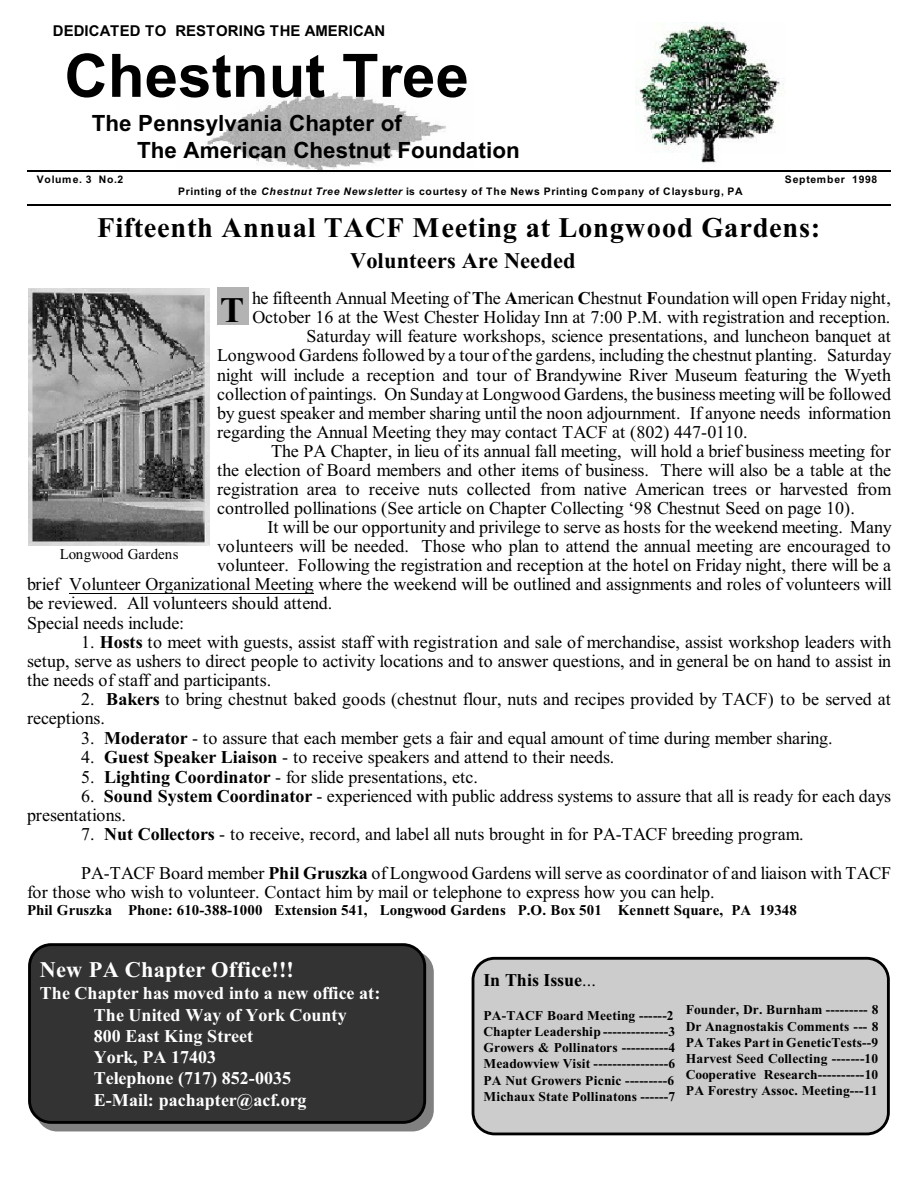
<style>
.page{position:relative;width:918px;height:1188px;background:#fff}
.page>*{position:absolute;margin:0;border:0;box-sizing:border-box;transform-origin:0 0}
.t1{font:700 60px "Arial";letter-spacing:.005em;color:#000}
.t2{font:700 36px "Times New Roman";color:#000}
.t3{font:700 28.5px "Times New Roman";letter-spacing:.025em;color:#000}
.t4{font:700 22.35px/27px "Arial";color:#000}
.t5{font:700 22.35px "Times New Roman";letter-spacing:.01em;color:#fff}
.t6{font:700 22.35px "Times New Roman";letter-spacing:.01em;color:#000}
.t7{font:18px/18.9px "Times New Roman";letter-spacing:-.005em;color:#000}
.t8{font:700 18px/21.3px "Times New Roman";color:#fff}
.t9{font:700 18px "Times New Roman";letter-spacing:-.01em;color:#000}
.t10{font:700 15px "Times New Roman";letter-spacing:.005em;color:#000}
.t11{font:700 15px "Arial";letter-spacing:.005em;color:#000}
.t12{font:15px "Times New Roman";color:#000}
.t13{font:700 13.5px/16.2px "Times New Roman";letter-spacing:.005em;color:#000;text-align:justify}
.t14{font:700 10.5px "Arial";letter-spacing:.07em;color:#000}
.s1{font-style:italic}
.s2{font-weight:700}
.s3{font-weight:400}
</style>
<div class="page">
<img style="left:177px;top:92px;width:300px;height:79px">
<img style="left:635px;top:22px;width:149px;height:141px">
<img style="left:28px;top:289px;width:182px;height:256px">
<div style="left:217px;top:287px;width:31px;height:38px;background:#b3b3b3"></div>
<hr style="left:69px;top:593px;width:245px;height:1px;background:#000">
<hr style="left:27px;top:171px;width:863px;height:1px;background:#000">
<hr style="left:27px;top:205px;width:863px;height:1px;background:#000">
<div style="left:473px;top:958px;width:415px;height:176px;background:#ccc;border-radius:22px"></div>
<div style="left:472px;top:957px;width:418px;height:178px;border:3px solid #000;border-radius:22px"></div>
<div style="left:36px;top:951px;width:398px;height:180px;background:#808080;border-radius:22px"></div>
<div style="left:30px;top:945px;width:395px;height:177px;background:#333;border-radius:22px"></div>
<div style="left:28px;top:943px;width:398px;height:181px;border:3px solid #000;border-radius:22px"></div>
<p class="t11" style="left:53px;top:25px;width:334px">DEDICATED TO RESTORING THE AMERICAN</p>
<h1 class="t1" style="left:64px;top:53px;width:406px">Chestnut Tree</h1>
<p class="t4" style="left:137px;top:112px;width:384px;text-indent:-45px">The Pennsylvania Chapter of<br>The American Chestnut Foundation</p>
<p class="t14" style="left:37px;top:176px;width:88px">Volume. 3 No.2</p>
<p class="t14" style="left:785px;top:176px;width:94px">September 1998</p>
<p class="t14" style="left:178px;top:187px;width:566px">Printing of the <span class="s1">Chestnut Tree Newsletter</span> is courtesy of The News Printing Company of Claysburg, PA</p>
<h3 class="t3" style="left:97px;top:217px;width:725px">Fifteenth Annual TACF Meeting at Longwood Gardens:</h3>
<p class="t6" style="left:350px;top:253px;width:227px">Volunteers Are Needed</p>
<h2 class="t2" style="left:220px;top:297px;width:26px">T</h2>
<p class="t7" style="left:252px;top:290px;width:640px">he fifteenth Annual Meeting of <span class="s2">T</span>he <span class="s2">A</span>merican <span class="s2">C</span>hestnut <span class="s2">F</span>oundation will open Friday night,</p>
<p class="t7" style="left:252px;top:310px;width:640px">October 16 at the West Chester Holiday Inn at 7:00 P.M. with registration and reception.</p>
<p class="t7" style="left:306px;top:329px;width:586px">Saturday will feature workshops, science presentations, and luncheon banquet at</p>
<p class="t7" style="left:217px;top:348px;width:676px">Longwood Gardens followed by a tour of the gardens, including the chestnut planting. Saturday</p>
<p class="t7" style="left:217px;top:367px;width:676px">night will include a reception and tour of Brandywine River Museum featuring the Wyeth</p>
<p class="t7" style="left:217px;top:386px;width:676px">collection of paintings. On Sunday at Longwood Gardens, the business meeting will be followed</p>
<p class="t7" style="left:217px;top:405px;width:676px">by guest speaker and member sharing until the noon adjournment. If anyone needs information</p>
<p class="t7" style="left:217px;top:424px;width:532px">regarding the Annual Meeting they may contact TACF at (802) 447-0110.</p>
<p class="t7" style="left:271px;top:443px;width:621px">The PA Chapter, in lieu of its annual fall meeting, will hold a brief business meeting for</p>
<p class="t7" style="left:217px;top:462px;width:675px">the election of Board members and other items of business. There will also be a table at the</p>
<p class="t7" style="left:217px;top:481px;width:676px">registration area to receive nuts collected from native American trees or harvested from</p>
<p class="t7" style="left:217px;top:500px;width:639px">controlled pollinations (See article on Chapter Collecting ‘98 Chestnut Seed on page 10).</p>
<p class="t7" style="left:267px;top:519px;width:626px">It will be our opportunity and privilege to serve as hosts for the weekend meeting. Many</p>
<p class="t7" style="left:217px;top:538px;width:675px">volunteers will be needed. Those who plan to attend the annual meeting are encouraged to</p>
<p class="t7" style="left:217px;top:558px;width:675px">volunteer. Following the registration and reception at the hotel on Friday night, there will be a</p>
<p class="t7" style="left:27px;top:577px;width:866px">brief Volunteer Organizational Meeting where the weekend will be outlined and assignments and roles of volunteers will</p>
<p class="t7" style="left:27px;top:596px;width:307px">be reviewed. All volunteers should attend.</p>
<p class="t7" style="left:27px;top:615px;width:159px">Special needs include:</p>
<p class="t7" style="left:27px;top:634px;width:866px;text-align:justify;text-indent:54px">1. <span class="s2">Hosts</span> to meet with guests, assist staff with registration and sale of merchandise, assist workshop leaders with setup, serve as ushers to direct people to activity locations and to answer questions, and in general be on hand to assist in the needs of staff and participants.</p>
<p class="t7" style="left:27px;top:691px;width:865px;text-indent:54px">2. <span class="s2">Bakers</span> to bring chestnut baked goods (chestnut flour, nuts and recipes provided by TACF) to be served at receptions.</p>
<p class="t7" style="left:81px;top:730px;width:753px">3. <span class="s2">Moderator</span> - to assure that each member gets a fair and equal amount of time during member sharing.</p>
<p class="t7" style="left:81px;top:749px;width:535px">4. <span class="s2">Guest Speaker Liaison</span> - to receive speakers and attend to their needs.</p>
<p class="t7" style="left:81px;top:769px;width:398px">5. <span class="s2">Lighting Coordinator</span> - for slide presentations, etc.</p>
<p class="t7" style="left:27px;top:788px;width:866px;text-indent:54px">6. <span class="s2">Sound System Coordinator</span> - experienced with public address systems to assure that all is ready for each days presentations.</p>
<p class="t7" style="left:81px;top:817px;width:812px;line-height:38.5px">7. <span class="s2">Nut Collectors</span> - to receive, record, and label all nuts brought in for PA-TACF breeding program.<br>PA-TACF Board member <span class="s2">Phil Gruszka</span> of Longwood Gardens will serve as coordinator of and liaison with TACF</p>
<p class="t7" style="left:27px;top:884px;width:689px">for those who wish to volunteer. Contact him by mail or telephone to express how you can help.</p>
<p class="t10" style="left:27px;top:905px;width:771px">Phil Gruszka Phone: 610-388-1000 Extension 541, Longwood Gardens P.O. Box 501 Kennett Square, PA 19348</p>
<p class="t12" style="left:60px;top:549px;width:120px">Longwood Gardens</p>
<p class="t5" style="left:40px;top:962px;width:256px">New PA Chapter Office!!!</p>
<p class="t8" style="left:94px;top:985px;width:288px;text-indent:-54px">The Chapter has moved into a new office at:<br>The United Way of York County<br>800 East King Street<br>York, PA 17403<br>Telephone (717) 852-0035<br>E-Mail: pachapter@acf.org</p>
<p class="t9" style="left:483px;top:974px;width:114px">In This Issue<span class="s3">...</span></p>
<p class="t13" style="left:483px;top:1009px;width:193px">PA-TACF Board Meeting ------2<br>Chapter Leadership --------------3<br>Growers &amp; Pollinators ----------4<br>Meadowview Visit ----------------6<br>PA Nut Growers Picnic ---------6<br>Michaux State Pollinatons ------7</p>
<p class="t13" style="left:686px;top:1003px;width:194px">Founder, Dr. Burnham --------- 8<br>Dr Anagnostakis Comments --- 8<br>PA Takes Part in GeneticTests--9<br>Harvest Seed Collecting -------10<br>Cooperative Research----------10<br>PA Forestry Assoc. Meeting---11</p>
</div>
